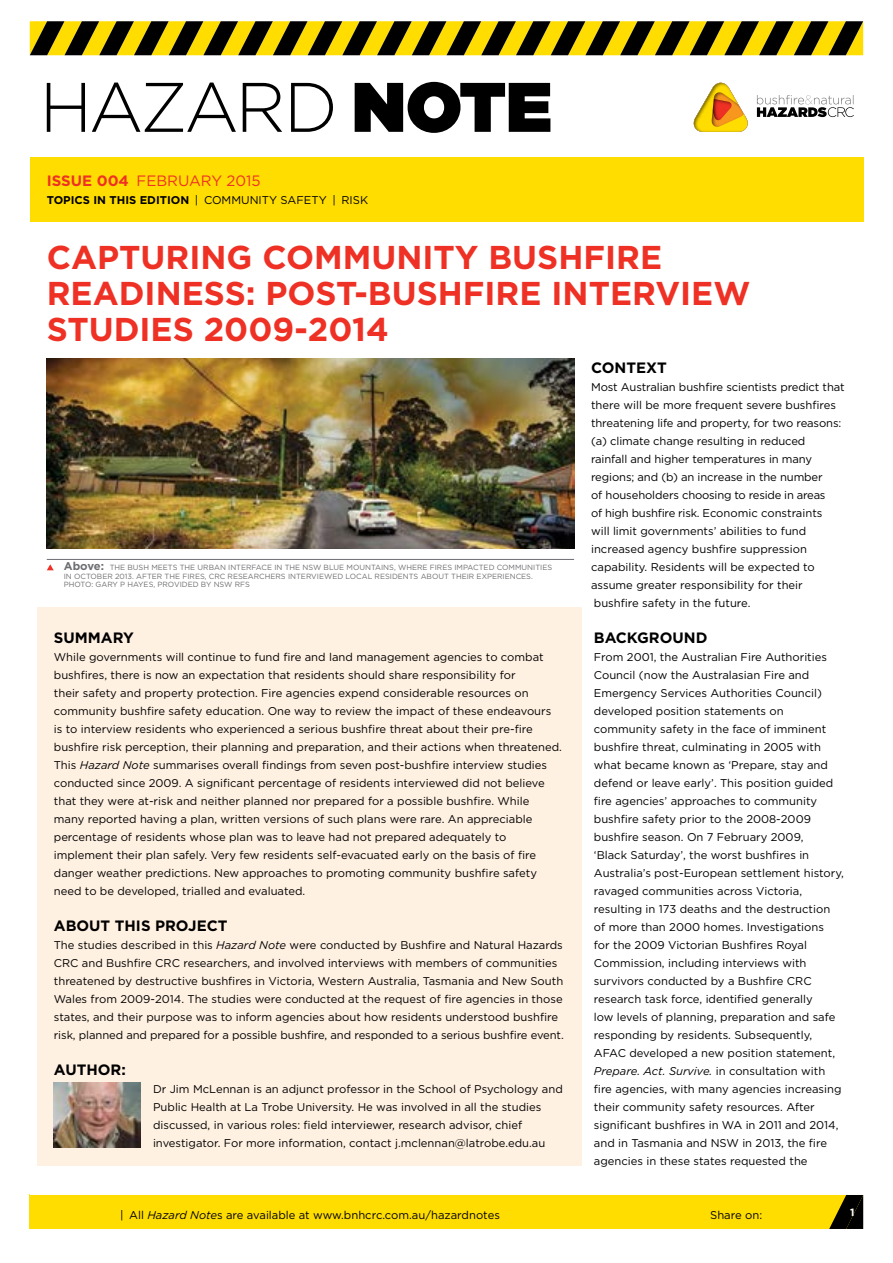
<style>
.page{position:relative;width:893px;height:1263px;background:#fff}
.page>*{position:absolute;margin:0;border:0;box-sizing:border-box;transform-origin:0 0}
.t1{font:700 33px/36px "Gotham";color:#ee3124}
.t2{font:700 15px "Gotham";color:#000}
.t3{font:15px "Gotham";color:#ee3124}
.t4{font:11.25px/18px "Gotham";color:#000}
.t5{font:700 10.5px "Gotham";color:#fff}
.t6{font:7.5px/8.6px "Gotham";color:#6d6e71}
.s1{font-weight:700}
.s2{font-style:italic}
.s3{font-weight:700;font-size:11.25px}
</style>
<div class="page">
<div style="left:37px;top:607px;width:544px;height:558px;background:#fff1e2"></div>
<img style="left:54px;top:1082px;width:86px;height:65px">
<img style="left:47px;top:358px;width:527px;height:191px">
<hr style="left:47px;top:559px;width:527px;height:1px;background:#6d6e71">
<svg style="left:47px;top:564px;width:7px;height:6px"></svg>
<div style="left:30px;top:1195px;width:833px;height:34px;background:#fd0"></div>
<svg style="left:829px;top:1195px;width:34px;height:34px"></svg>
<svg style="left:30px;top:21px;width:833px;height:34px;background:#806f04"></svg>
<svg style="left:757px;top:95px;width:97px;height:22px"></svg>
<svg style="left:693px;top:83px;width:55px;height:49px"></svg>
<svg style="left:47px;top:82px;width:503px;height:51px"></svg>
<div style="left:30px;top:157px;width:833px;height:64px;background:#fd0"></div>
<h2 class="t3" style="left:47px;top:171px;width:216px"><span class="s1">ISSUE 004</span> FEBRUARY 2015</h2>
<p class="t4" style="left:47px;top:191px;width:323px"><span class="s1">TOPICS IN THIS EDITION</span> | COMMUNITY SAFETY | RISK</p>
<h1 class="t1" style="left:47px;top:239px;width:705px">CAPTURING COMMUNITY BUSHFIRE<br>READINESS: POST-BUSHFIRE INTERVIEW<br>STUDIES 2009-2014</h1>
<h2 class="t2" style="left:591px;top:358px;width:77px">CONTEXT</h2>
<p class="t4" style="left:591px;top:378px;width:255px">Most Australian bushfire scientists predict that there will be more frequent severe bushfires threatening life and property, for two reasons: (a) climate change resulting in reduced<br>rainfall and higher temperatures in many regions; and (b) an increase in the number<br>of householders choosing to reside in areas<br>of high bushfire risk. Economic constraints<br>will limit governments’ abilities to fund increased agency bushfire suppression capability. Residents will be expected to assume greater responsibility for their bushfire safety in the future.</p>
<h2 class="t2" style="left:594px;top:628px;width:115px">BACKGROUND</h2>
<p class="t4" style="left:594px;top:648px;width:251px">From 2001, the Australian Fire Authorities Council (now the Australasian Fire and Emergency Services Authorities Council) developed position statements on community safety in the face of imminent bushfire threat, culminating in 2005 with what became known as ‘Prepare, stay and defend or leave early’. This position guided fire agencies’ approaches to community bushfire safety prior to the 2008-2009 bushfire season. On 7 February 2009,<br>‘Black Saturday’, the worst bushfires in Australia’s post-European settlement history, ravaged communities across Victoria, resulting in 173 deaths and the destruction of more than 2000 homes. Investigations<br>for the 2009 Victorian Bushfires Royal Commission, including interviews with survivors conducted by a Bushfire CRC research task force, identified generally<br>low levels of planning, preparation and safe responding by residents. Subsequently, AFAC developed a new position statement, <span class="s2">Prepare. Act. Survive.</span> in consultation with fire agencies, with many agencies increasing their community safety resources. After significant bushfires in WA in 2011 and 2014, and in Tasmania and NSW in 2013, the fire agencies in these states requested the</p>
<p class="t6" style="left:64px;top:563px;width:490px"><span class="s3">Above:</span> THE BUSH MEETS THE URBAN INTERFACE IN THE NSW BLUE MOUNTAINS, WHERE FIRES IMPACTED COMMUNITIES<br>IN OCTOBER 2013. AFTER THE FIRES, CRC RESEARCHERS INTERVIEWED LOCAL RESIDENTS ABOUT THEIR EXPERIENCES.<br>PHOTO: GARY P HAYES, PROVIDED BY NSW RFS</p>
<h2 class="t2" style="left:54px;top:628px;width:82px">SUMMARY</h2>
<p class="t4" style="left:54px;top:648px;width:510px">While governments will continue to fund fire and land management agencies to combat bushfires, there is now an expectation that residents should share responsibility for<br>their safety and property protection. Fire agencies expend considerable resources on community bushfire safety education. One way to review the impact of these endeavours is to interview residents who experienced a serious bushfire threat about their pre-fire bushfire risk perception, their planning and preparation, and their actions when threatened.<br>This <span class="s2">Hazard Note</span> summarises overall findings from seven post-bushfire interview studies conducted since 2009. A significant percentage of residents interviewed did not believe that they were at-risk and neither planned nor prepared for a possible bushfire. While many reported having a plan, written versions of such plans were rare. An appreciable percentage of residents whose plan was to leave had not prepared adequately to implement their plan safely. Very few residents self-evacuated early on the basis of fire danger weather predictions. New approaches to promoting community bushfire safety need to be developed, trialled and evaluated.</p>
<h2 class="t2" style="left:54px;top:916px;width:175px">ABOUT THIS PROJECT</h2>
<p class="t4" style="left:54px;top:936px;width:511px">The studies described in this <span class="s2">Hazard Note</span> were conducted by Bushfire and Natural Hazards CRC and Bushfire CRC researchers, and involved interviews with members of communities threatened by destructive bushfires in Victoria, Western Australia, Tasmania and New South Wales from 2009‑2014. The studies were conducted at the request of fire agencies in those states, and their purpose was to inform agencies about how residents understood bushfire risk, planned and prepared for a possible bushfire, and responded to a serious bushfire event.</p>
<h2 class="t2" style="left:54px;top:1060px;width:73px">AUTHOR:</h2>
<p class="t4" style="left:153px;top:1080px;width:411px">Dr Jim McLennan is an adjunct professor in the School of Psychology and Public Health at La Trobe University. He was involved in all the studies discussed, in various roles: field interviewer, research advisor, chief investigator. For more information, contact j.mclennan@latrobe.edu.au</p>
<p class="t4" style="left:120px;top:1206px;width:381px">| All <span class="s2">Hazard Note</span>s are available at www.bnhcrc.com.au/hazardnotes</p>
<p class="t4" style="left:710px;top:1206px;width:54px">Share on:</p>
<p class="t5" style="left:850px;top:1205px;width:6px">1</p>
</div>
